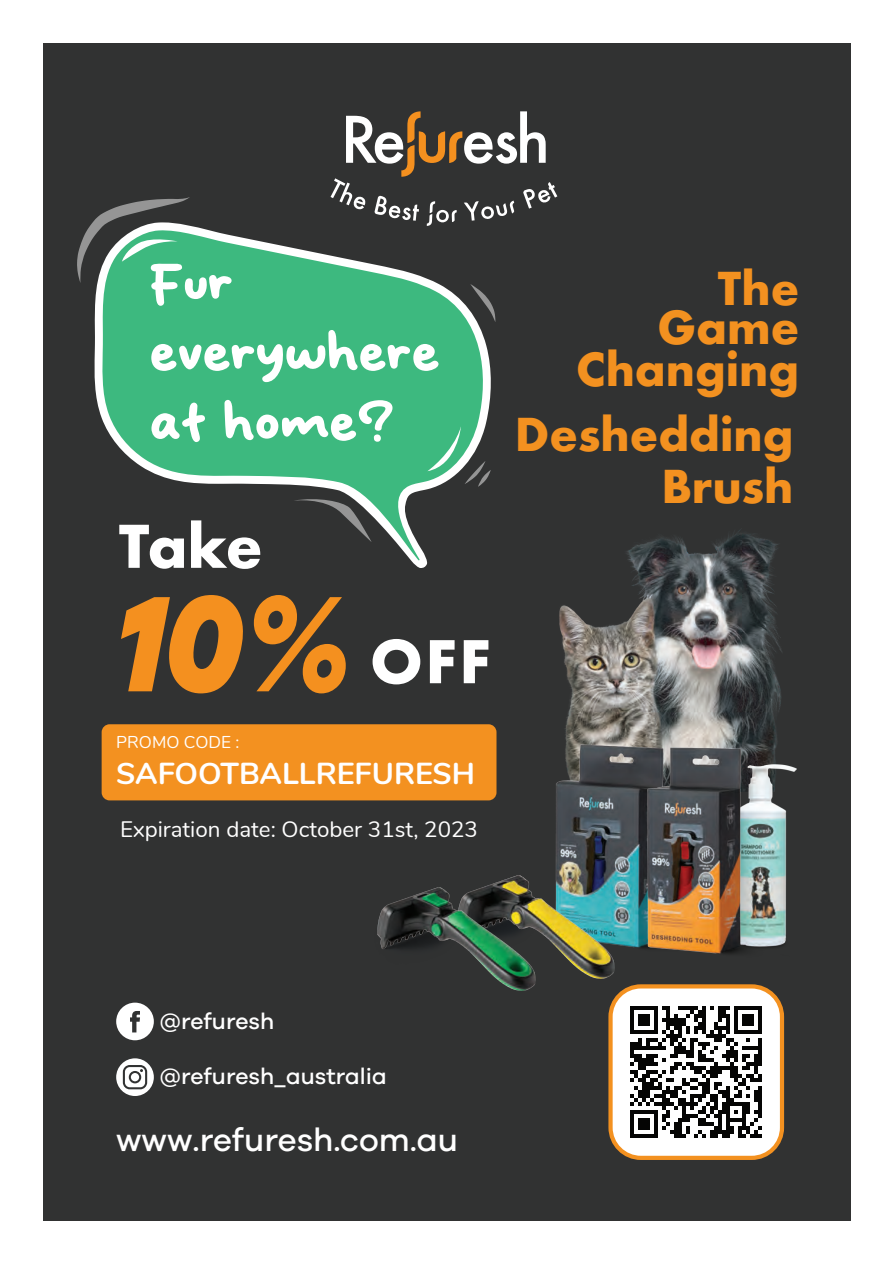
<style>
.page{position:relative;width:893px;height:1263px;background:#fff}
.page>*{position:absolute;margin:0;border:0;box-sizing:border-box;transform-origin:0 0}
.t1{font:italic 800 140.55px "Galano Grotesque";color:#f4901f;scale:.83 1}
.t2{font:57.15px/69.9px "Pencil Child";color:#fff}
.t3{font:700 57.15px "Futura";color:#fff}
.t4{font:700 44.1px/40.3px "Futura";color:#f39120;text-align:right}
.t5{font:500 32.7px "Galano Grotesque";color:#fff}
.t6{font:700 30.3px "Nunito";color:#fff}
.t7{font:500 22.8px "Galano Grotesque";color:#fff}
.t8{font:22.35px "Nunito";color:#fff}
.t9{font:17.1px "Nunito";color:#fff}
</style>
<div class="page">
<div style="left:43px;top:43px;width:807px;height:1177px;background:#313232"></div>
<div style="left:610px;top:986px;width:172px;height:172px;background:#fff;border-radius:30px"></div>
<div style="left:608px;top:984px;width:176px;height:176px;border:4px solid #f39120;border-radius:30px"></div>
<svg style="left:630px;top:1006px;width:132px;height:132px"></svg>
<hr style="left:750px;top:1134px;width:12px;height:4px;background:#050504">
<svg style="left:116px;top:1058px;width:38px;height:38px"></svg>
<div style="left:131px;top:1073px;width:8px;height:8px;background:#fff;border-radius:50%"></div>
<svg style="left:116px;top:1003px;width:38px;height:37px"></svg>
<img style="left:559px;top:530px;width:223px;height:203px">
<img style="left:555px;top:730px;width:171px;height:216px">
<img style="left:621px;top:733px;width:176px;height:221px">
<img style="left:484px;top:876px;width:130px;height:102px">
<img style="left:378px;top:887px;width:157px;height:103px">
<svg style="left:330px;top:111px;width:227px;height:111px"></svg>
<div style="left:102px;top:724px;width:394px;height:76px;background:#f39120;border-radius:8px"></div>
<svg style="left:94px;top:222px;width:397px;height:346px"></svg>
<svg style="left:100px;top:229px;width:389px;height:332px;fill:#3db97f"></svg>
<svg style="left:470px;top:284px;width:25px;height:38px"></svg>
<svg style="left:427px;top:426px;width:64px;height:61px"></svg>
<svg style="left:77px;top:197px;width:113px;height:86px"></svg>
<svg style="left:293px;top:499px;width:79px;height:43px"></svg>
<p class="t2" style="left:150px;top:250px;width:291px">Fur everywhere at home?</p>
<p class="t4" style="left:576px;top:268px;width:224px">The<br>Game<br>Changing</p>
<p class="t4" style="left:515px;top:408px;width:280px;line-height:51.8px">Deshedding<br>Brush</p>
<p class="t3" style="left:119px;top:505px;width:145px">Take</p>
<p class="t1" style="left:116px;top:555px;width:287px">10%</p>
<p class="t3" style="left:370px;top:620px;width:122px">OFF</p>
<p class="t9" style="left:116px;top:730px;width:125px">PROMO CODE :</p>
<p class="t6" style="left:116px;top:752px;width:360px">SAFOOTBALLREFURESH</p>
<p class="t8" style="left:120px;top:812px;width:359px">Expiration date: October 31st, 2023</p>
<p class="t7" style="left:159px;top:1007px;width:116px">@refuresh</p>
<p class="t7" style="left:159px;top:1063px;width:229px">@refuresh_australia</p>
<p class="t5" style="left:116px;top:1120px;width:343px">www.refuresh.com.au</p>
</div>
